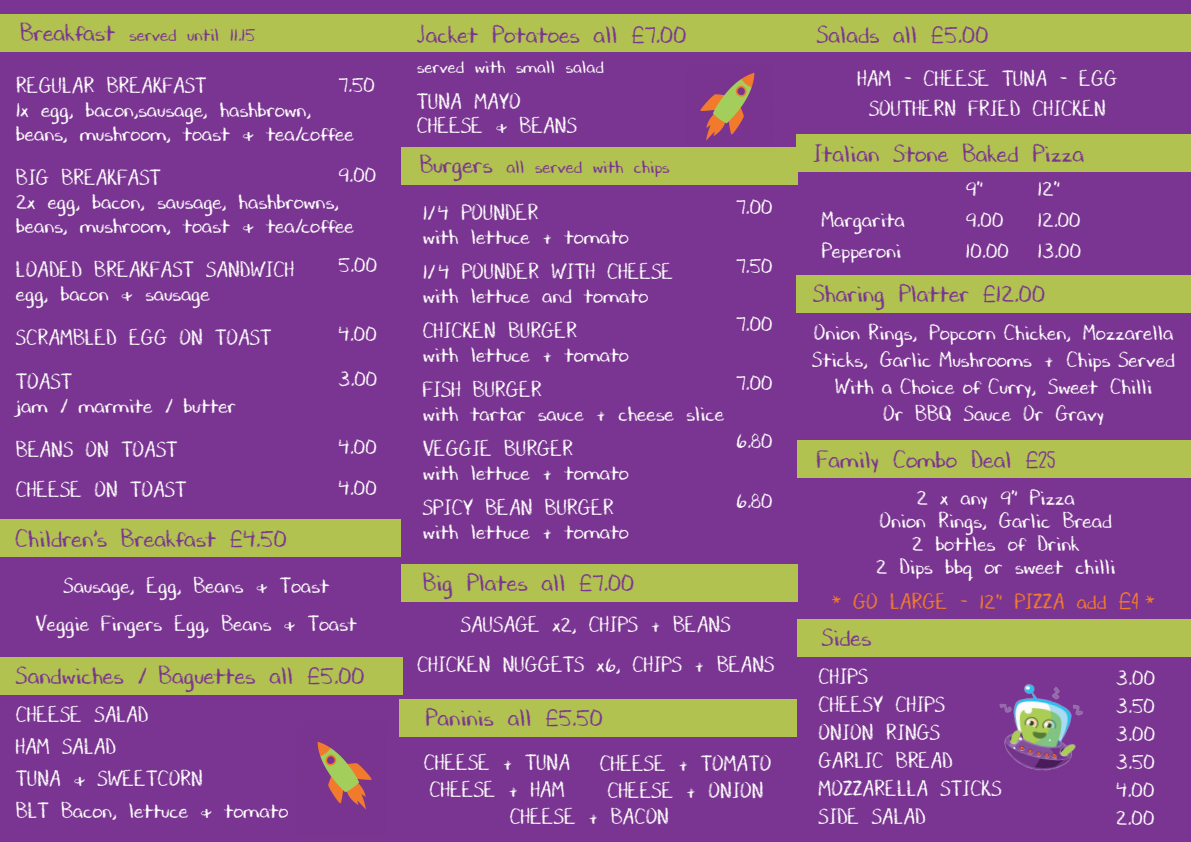
<style>
.page{position:relative;width:1191px;height:842px;background:#7a3491}
.page>*{position:absolute;margin:0;border:0;box-sizing:border-box;transform-origin:0 0}
.t1{font:24px "DJBCHALKITUP";color:#7a3491}
.t2{font:21px/24px "DJBCHALKITUP";color:#fff}
.t3{font:21px "DJBCHALKITUP";color:#f27c2c}
.t4{font:18px "DJBCHALKITUP";color:#7a3491}
.t5{font:18px "DJBCHALKITUP";color:#fff}
.s1{font-size:24px}
.s2{font-family:"Chalk Board"}
.s3{font-family:"Chalk Board";font-size:24px}
</style>
<div class="page">
<div style="left:0;top:15px;width:1191px;height:37px;background:#b2c251"></div>
<img style="left:700px;top:73px;width:55px;height:68px">
<img style="left:317px;top:742px;width:55px;height:68px">
<div style="left:401px;top:148px;width:396px;height:37px;background:#b2c251"></div>
<img style="left:999px;top:684px;width:84px;height:87px">
<div style="left:0;top:657px;width:402px;height:37px;background:#b2c251"></div>
<div style="left:399px;top:700px;width:397px;height:37px;background:#b2c251"></div>
<div style="left:797px;top:440px;width:394px;height:37px;background:#b2c251"></div>
<div style="left:797px;top:275px;width:394px;height:37px;background:#b2c251"></div>
<div style="left:797px;top:620px;width:394px;height:37px;background:#b2c251"></div>
<div style="left:796px;top:134px;width:395px;height:37px;background:#b2c251"></div>
<div style="left:0;top:520px;width:400px;height:37px;background:#b2c251"></div>
<div style="left:401px;top:564px;width:396px;height:37px;background:#b2c251"></div>
<p class="t4" style="left:21px;top:24px;width:236px"><span class="s1">Breakfast</span> served until 11.15</p>
<p class="t2" style="left:16px;top:75px;width:339px">REGULAR BREAKFAST<br>1x egg, bacon,sausage, hashbrown, beans, mushroom, toast &amp; tea/coffee</p>
<p class="t2" style="left:16px;top:167px;width:339px">BIG BREAKFAST<br>2x egg, bacon, sausage, hashbrowns, beans, mushroom, toast &amp; tea/coffee</p>
<p class="t2" style="left:16px;top:259px;width:279px">LOADED BREAKFAST SANDWICH egg, bacon &amp; sausage</p>
<p class="t2" style="left:16px;top:317px;width:257px;line-height:44px">SCRAMBLED EGG ON TOAST<br>TOAST</p>
<p class="t2" style="left:16px;top:385px;width:221px;line-height:44px">jam / marmite / butter<br>BEANS ON TOAST</p>
<p class="t2" style="left:16px;top:479px;width:172px">CHEESE ON TOAST</p>
<p class="t2" style="left:338px;top:73px;width:38px">7.50</p>
<p class="t2" style="left:338px;top:163px;width:39px">9.00</p>
<p class="t2" style="left:338px;top:253px;width:40px">5.00</p>
<p class="t2" style="left:338px;top:312px;width:40px;line-height:45px">4.00<br>3.00</p>
<p class="t2" style="left:338px;top:427px;width:40px;line-height:41px">4.00<br>4.00</p>
<p class="t1" style="left:16px;top:524px;width:273px">Children’s Breakfast <span class="s2">£</span>4.50</p>
<p class="t2" style="left:36px;top:567px;width:323px;line-height:38px;text-align:center">Sausage, Egg, Beans &amp; Toast<br>Veggie Fingers Egg, Beans &amp; Toast</p>
<p class="t1" style="left:16px;top:661px;width:350px">Sandwiches / Baguettes all <span class="s2">£</span>5.00</p>
<p class="t2" style="left:16px;top:700px;width:274px;line-height:32px">CHEESE SALAD<br>HAM SALAD<br>TUNA &amp; SWEETCORN<br>BLT Bacon, lettuce &amp; tomato</p>
<p class="t1" style="left:417px;top:20px;width:271px">Jacket Potatoes all <span class="s2">£</span>7.00</p>
<p class="t5" style="left:417px;top:56px;width:188px">served with small salad</p>
<p class="t2" style="left:417px;top:91px;width:161px">TUNA MAYO<br>CHEESE &amp; BEANS</p>
<p class="t4" style="left:420px;top:156px;width:251px"><span class="s1">Burgers</span> all served with chips</p>
<p class="t2" style="left:423px;top:201px;width:208px">1/ 4 POUNDER<br>with lettuce + tomato</p>
<p class="t2" style="left:423px;top:260px;width:252px">1/ 4 POUNDER WITH CHEESE with lettuce and tomato</p>
<p class="t2" style="left:423px;top:319px;width:208px">CHICKEN BURGER<br>with lettuce + tomato</p>
<p class="t2" style="left:423px;top:378px;width:303px">FISH BURGER<br>with tartar sauce + cheese slice</p>
<p class="t2" style="left:423px;top:437px;width:208px">VEGGIE BURGER<br>with lettuce + tomato</p>
<p class="t2" style="left:423px;top:496px;width:208px">SPICY BEAN BURGER with lettuce + tomato</p>
<p class="t1" style="left:423px;top:568px;width:213px">Big Plates all <span class="s2">£</span>7.00</p>
<p class="t2" style="left:736px;top:196px;width:38px">7.00</p>
<p class="t2" style="left:736px;top:255px;width:38px">7.50</p>
<p class="t2" style="left:736px;top:313px;width:38px">7.00</p>
<p class="t2" style="left:736px;top:372px;width:38px">7.00</p>
<p class="t2" style="left:736px;top:430px;width:38px">6.80</p>
<p class="t2" style="left:736px;top:490px;width:38px">6.80</p>
<p class="t2" style="left:417px;top:606px;width:359px;line-height:40px;text-align:center">SAUSAGE x2, CHIPS + BEANS<br>CHICKEN NUGGETS x6, CHIPS + BEANS</p>
<p class="t1" style="left:426px;top:703px;width:179px">Paninis all <span class="s2">£</span>5.50</p>
<p class="t2" style="left:424px;top:752px;width:148px">CHEESE + TUNA</p>
<p class="t2" style="left:430px;top:779px;width:136px">CHEESE + HAM</p>
<p class="t2" style="left:510px;top:806px;width:161px">CHEESE + BACON</p>
<p class="t2" style="left:600px;top:751px;width:173px;line-height:27px;text-align:center">CHEESE + TOMATO<br>CHEESE + ONION</p>
<p class="t1" style="left:817px;top:20px;width:173px">Salads all <span class="s2">£</span>5.00</p>
<p class="t2" style="left:858px;top:65px;width:261px;line-height:30px;text-align:center">HAM - CHEESE TUNA - EGG<br>SOUTHERN FRIED CHICKEN</p>
<p class="t1" style="left:813px;top:139px;width:273px">Italian Stone Baked Pizza</p>
<p class="t2" style="left:965px;top:177px;width:19px">9”</p>
<p class="t2" style="left:1037px;top:177px;width:24px">12”</p>
<p class="t2" style="left:821px;top:208px;width:85px">Margarita</p>
<p class="t2" style="left:965px;top:208px;width:39px">9.00</p>
<p class="t2" style="left:1037px;top:208px;width:44px">12.00</p>
<p class="t2" style="left:821px;top:239px;width:81px">Pepperoni</p>
<p class="t2" style="left:965px;top:239px;width:45px">10.00</p>
<p class="t2" style="left:1037px;top:239px;width:45px">13.00</p>
<p class="t1" style="left:813px;top:279px;width:233px">Sharing Platter <span class="s2">£</span>12.00</p>
<p class="t2" style="left:812px;top:320px;width:364px;line-height:27px;text-align:center">Onion Rings, Popcorn Chicken, Mozzarella Sticks, Garlic Mushrooms + Chips Served With a Choice of Curry, Sweet Chilli<br>Or BBQ Sauce Or Gravy</p>
<p class="t1" style="left:817px;top:445px;width:240px">Family Combo Deal <span class="s2">£25</span></p>
<p class="t2" style="left:876px;top:487px;width:241px;line-height:23px;text-align:center">2 x any 9” Pizza<br>Onion Rings, Garlic Bread<br>2 bottles of Drink<br>2 Dips bbq or sweet chilli</p>
<p class="t3" style="left:831px;top:588px;width:325px">* GO LARGE - 12” PIZZA add <span class="s3">£4</span> *</p>
<p class="t1" style="left:822px;top:623px;width:51px">Sides</p>
<p class="t2" style="left:819px;top:663px;width:184px;line-height:28px">CHIPS<br>CHEESY CHIPS<br>ONION RINGS<br>GARLIC BREAD<br>MOZZARELLA STICKS<br>SIDE SALAD</p>
<p class="t2" style="left:1116px;top:664px;width:40px;line-height:28px;text-align:justify">3.00<br>3.50<br>3.00<br>3.50<br>4.00<br>2.00</p>
</div>
